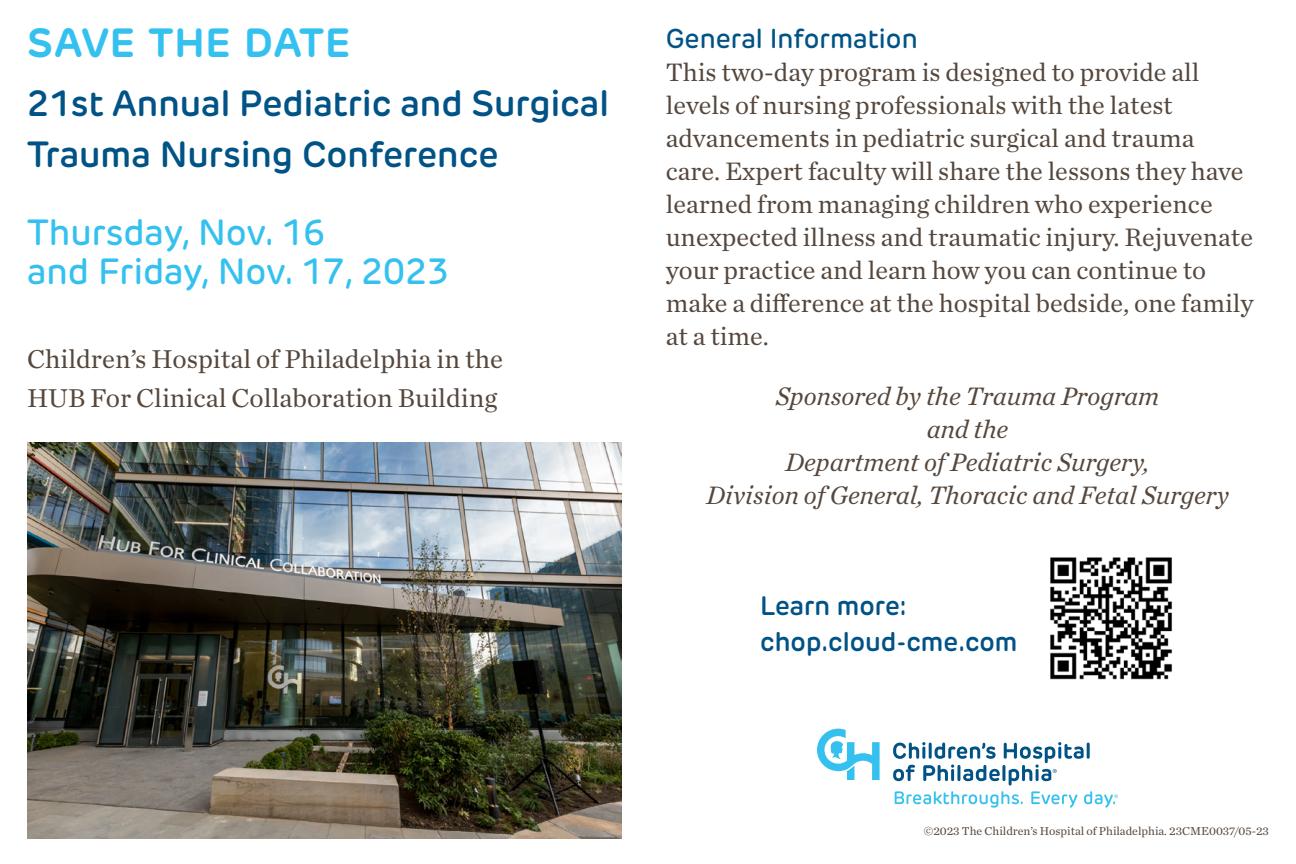
<style>
.page{position:relative;width:1296px;height:864px;background:#fff}
.page>*{position:absolute;margin:0;border:0;box-sizing:border-box;transform-origin:0 0}
.headings_large{font:600 40.5px "Rubrik";letter-spacing:.02em;color:#35c1ef}
.headings_medium{font:600 36px/51px "New Rubrik";color:#015386}
.body_copy{font:500 36px "New Rubrik";color:#35c1ef}
.body_copy-2{font:27px "Chronicle Text G1";color:#55473c}
.headings_sub{font:500 27px "New Rubrik";color:#015386}
.body_copy-3{font:26.4px/33px "Chronicle Text G1";color:#55473c}
.body_copy-4{font:italic 26.4px "Chronicle Text G1";color:#55473c}
.body_copy-5{font:600 26.4px "New Rubrik";color:#015386}
.program_times_and_ta{font:12px "Chronicle Text G1";color:#55473c}
</style>
<div class="page">
<img style="left:27px;top:443px;width:595px;height:396px">
<svg style="left:817px;top:729px;width:63px;height:51px"></svg>
<svg style="left:893px;top:742px;width:225px;height:66px"></svg>
<img style="left:1050px;top:557px;width:122px;height:123px">
<p class="headings_large" style="left:27px;top:17px;width:325px">SAVE THE DATE</p>
<p class="headings_medium" style="left:27px;top:78px;width:584px">21st Annual Pediatric and Surgical<br>Trauma Nursing Conference</p>
<p class="body_copy" style="left:27px;top:211px;width:300px">Thursday, Nov. 16</p>
<p class="body_copy" style="left:27px;top:250px;width:423px">and Friday, Nov. 17, 2023</p>
<p class="body_copy-2" style="left:27px;top:339px;width:478px">Children’s Hospital of Philadelphia in the</p>
<p class="body_copy-2" style="left:27px;top:378px;width:472px">HUB For Clinical Collaboration Building</p>
<p class="headings_sub" style="left:666px;top:22px;width:254px">General Information</p>
<p class="body_copy-3" style="left:666px;top:54px;width:589px">This two-day program is designed to provide all levels of nursing professionals with the latest advancements in pediatric surgical and trauma care. Expert faculty will share the lessons they have learned from managing children who experience unexpected illness and traumatic injury. Rejuvenate your practice and learn how you can continue to make a difference at the hospital bedside, one family at a time.</p>
<p class="body_copy-4" style="left:776px;top:376px;width:385px">Sponsored by the Trauma Program</p>
<p class="body_copy-4" style="left:927px;top:409px;width:83px">and the</p>
<p class="body_copy-4" style="left:785px;top:442px;width:366px">Department of Pediatric Surgery,</p>
<p class="body_copy-4" style="left:706px;top:475px;width:524px">Division of General, Thoracic and Fetal Surgery</p>
<p class="body_copy-5" style="left:760px;top:589px;width:148px">Learn more:</p>
<p class="body_copy-5" style="left:760px;top:625px;width:259px">chop.cloud-cme.com</p>
<p class="program_times_and_ta" style="left:924px;top:822px;width:347px">©2023 The Children’s Hospital of Philadelphia. 23CME0037/05-23</p>
</div>
